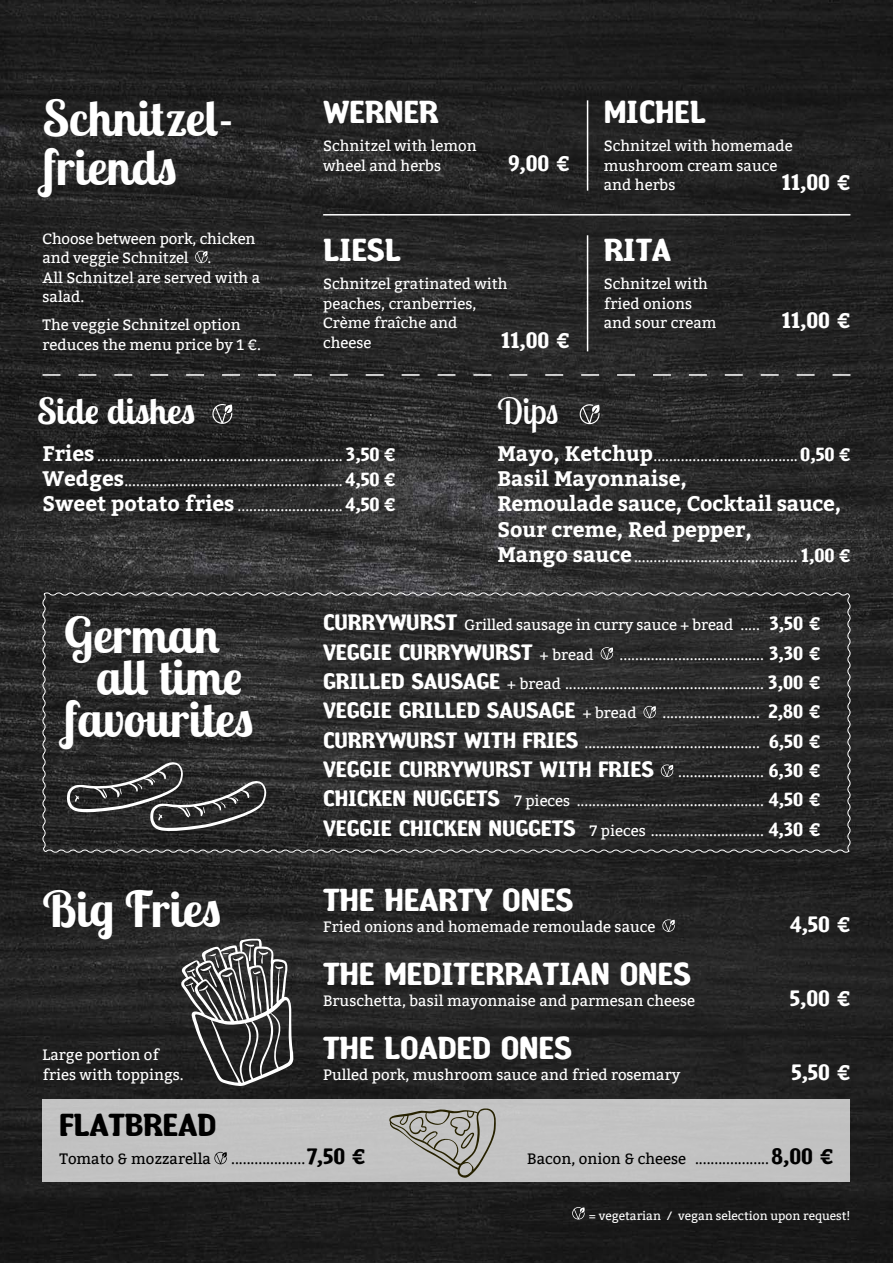
<style>
.page{position:relative;width:893px;height:1263px;background:#fff}
.page>*{position:absolute;margin:0;border:0;box-sizing:border-box;transform-origin:0 0}
.t1{font:700 49.5px/49.5px "Lobster Two";color:#fff}
.t2{font:700 36px "Lobster Two";color:#fff}
.t3{font:36px "Lobster Two";color:#fff}
.t4{font:30px "Amoebia Drop";color:#fff}
.t5{font:30px "Amoebia Drop";color:#000}
.t6{font:21px "Amoebia Drop";color:#fff}
.t7{font:700 21px/25.2px "Bitter";color:#fff}
.t8{font:700 21px "Amoebia";color:#fff}
.t9{font:15px/19.5px "Bitter";color:#fff}
.t10{font:15px "Bitter";color:#000}
.t11{font:12px "Bitter";color:#fff}
.s1{font-family:"Bitter"}
.s2{font-weight:700;font-size:21px}
.s3{font-family:"Amoebia";font-weight:700;font-size:18px}
.s4{font-weight:700;font-size:18px}
.s5{font-family:"Amoebia Drop";font-size:21px}
.s6{font-family:"Bitter";font-size:15px}
.s7{font-family:"Bitter";font-weight:700;font-size:18px}
.s8{font-family:"Amoebia";font-weight:700;font-size:21px}
</style>
<div class="page">
<img style="left:0;top:0;width:893px;height:1263px">
<svg style="left:195px;top:251px;width:13px;height:12px"></svg>
<hr style="left:587px;top:100px;width:1px;height:91px;background:#fff">
<hr style="left:323px;top:214px;width:527px;height:2px;background:#fff">
<hr style="left:587px;top:235px;width:1px;height:116px;background:#fff">
<svg style="left:43px;top:374px;width:807px;height:2px;background:#7c7c7c"></svg>
<svg style="left:572px;top:1207px;width:13px;height:12px"></svg>
<svg style="left:662px;top:919px;width:13px;height:13px"></svg>
<div style="left:43px;top:1099px;width:807px;height:83px;background:#c2c2c2"></div>
<svg style="left:214px;top:1152px;width:13px;height:12px"></svg>
<svg style="left:180px;top:938px;width:115px;height:148px;background:#545454"></svg>
<svg style="left:389px;top:1108px;width:107px;height:70px"></svg>
<svg style="left:41px;top:591px;width:810px;height:263px;background:#2d2d2d"></svg>
<svg style="left:601px;top:647px;width:12px;height:13px"></svg>
<svg style="left:643px;top:706px;width:13px;height:12px"></svg>
<svg style="left:661px;top:764px;width:13px;height:13px"></svg>
<svg style="left:212px;top:404px;width:21px;height:20px"></svg>
<svg style="left:580px;top:404px;width:20px;height:20px"></svg>
<svg style="left:66px;top:761px;width:200px;height:71px;background:#424242"></svg>
<h1 class="t1" style="left:43px;top:92px;width:193px">Schnitzel&shy;friends</h1>
<p class="t9" style="left:43px;top:229px;width:219px">Choose between pork, chicken and veggie Schnitzel .<br>All Schnitzel are served with a salad.</p>
<p class="t9" style="left:43px;top:315px;width:220px">The veggie Schnitzel option reduces the menu price by 1 €.</p>
<h2 class="t2" style="left:37px;top:388px;width:160px">Side dishes</h2>
<h3 class="t4" style="left:323px;top:96px;width:117px">WERNER</h3>
<p class="t9" style="left:323px;top:136px;width:155px">Schnitzel with lemon wheel and herbs</p>
<h3 class="t8" style="left:508px;top:152px;width:63px">9,00 <span class="s1">€</span></h3>
<h3 class="t4" style="left:323px;top:234px;width:79px">LIESL</h3>
<p class="t9" style="left:323px;top:274px;width:186px">Schnitzel gratinated with peaches, cranberries,<br>Crème fraîche and cheese</p>
<h3 class="t8" style="left:501px;top:329px;width:70px">11,00 <span class="s1">€</span></h3>
<h2 class="t3" style="left:497px;top:388px;width:63px">Dips</h2>
<h3 class="t4" style="left:604px;top:96px;width:103px">MICHEL</h3>
<p class="t9" style="left:604px;top:136px;width:190px">Schnitzel with homemade mushroom cream sauce and herbs</p>
<h3 class="t8" style="left:782px;top:171px;width:70px">11,00 <span class="s1">€</span></h3>
<h3 class="t4" style="left:604px;top:234px;width:69px">RITA</h3>
<p class="t9" style="left:604px;top:274px;width:114px">Schnitzel with fried onions and sour cream</p>
<h3 class="t8" style="left:782px;top:309px;width:70px">11,00 <span class="s1">€</span></h3>
<p class="t9" style="left:43px;top:443px;width:354px;line-height:25.2px;text-align:justify"><span class="s2">Fries</span> ............................................................... <span class="s3">3,50</span> <span class="s4">€ </span><span class="s2">Wedges</span>........................................................ <span class="s3">4,50</span> <span class="s4">€ </span><span class="s2">Sweet potato fries</span> ........................... <span class="s3">4,50</span> <span class="s4">€</span></p>
<p class="t9" style="left:497px;top:446px;width:354px"><span class="s2">Mayo, Ketchup</span>..................................... <span class="s3">0,50</span> <span class="s4">€</span></p>
<h3 class="t7" style="left:497px;top:466px;width:345px">Basil Mayonnaise,<br>Remoulade sauce, Cocktail sauce,<br>Sour creme, Red pepper,</h3>
<p class="t9" style="left:497px;top:547px;width:354px"><span class="s2">Mango sauce</span>.......................................... <span class="s3">1,00</span> <span class="s4">€</span></p>
<h1 class="t1" style="left:64px;top:610px;width:157px">German</h1>
<h1 class="t1" style="left:96px;top:652px;width:148px">all time</h1>
<h1 class="t1" style="left:64px;top:694px;width:191px">favourites</h1>
<p class="t9" style="left:323px;top:615px;width:499px"><span class="s5">CURRYWURST</span> Grilled sausage in curry sauce + bread ..... <span class="s3">3,50</span> <span class="s4">€</span></p>
<h3 class="t6" style="left:323px;top:641px;width:272px">VEGGIE CURRYWURST <span class="s6">+ bread</span></h3>
<p class="t9" style="left:323px;top:640px;width:499px;line-height:29.4px;text-align:right">..................................... <span class="s3">3,30</span> <span class="s4">€<br></span><span class="s5">GRILLED SAUSAGE</span> + bread ................................................... <span class="s3">3,00</span> <span class="s4">€</span></p>
<h3 class="t6" style="left:323px;top:699px;width:315px">VEGGIE GRILLED SAUSAGE <span class="s6">+ bread</span></h3>
<p class="t9" style="left:323px;top:698px;width:499px;line-height:29.4px;text-align:right">......................... <span class="s3">2,80</span> <span class="s4">€<br></span><span class="s5">CURRYWURST WITH FRIES</span> ............................................. <span class="s3">6,50</span> <span class="s4">€</span></p>
<h3 class="t6" style="left:323px;top:758px;width:499px">VEGGIE CURRYWURST WITH FRIES <span class="s6">......................</span> <span class="s3">6,30</span> <span class="s7">€</span></h3>
<p class="t9" style="left:323px;top:786px;width:499px;line-height:29.4px"><span class="s5">CHICKEN NUGGETS</span> 7 pieces ................................................ <span class="s3">4,50</span> <span class="s4">€<br></span><span class="s5">VEGGIE CHICKEN NUGGETS</span> 7 pieces ............................. <span class="s3">4,30</span> <span class="s4">€</span></p>
<h1 class="t1" style="left:43px;top:884px;width:180px">Big Fries</h1>
<h3 class="t4" style="left:323px;top:884px;width:252px">THE HEARTY ONES</h3>
<p class="t9" style="left:323px;top:917px;width:334px">Fried onions and homemade remoulade sauce</p>
<h3 class="t8" style="left:790px;top:913px;width:62px">4,50 <span class="s1">€</span></h3>
<h3 class="t4" style="left:323px;top:958px;width:369px">THE MEDITERRATIAN ONES</h3>
<p class="t9" style="left:323px;top:991px;width:373px">Bruschetta, basil mayonnaise and parmesan cheese</p>
<h3 class="t8" style="left:790px;top:987px;width:62px">5,00 <span class="s1">€</span></h3>
<h3 class="t4" style="left:323px;top:1032px;width:250px">THE LOADED ONES</h3>
<p class="t9" style="left:323px;top:1065px;width:359px">Pulled pork, mushroom sauce and fried rosemary</p>
<h3 class="t8" style="left:791px;top:1061px;width:61px">5,50 <span class="s1">€</span></h3>
<p class="t9" style="left:43px;top:1046px;width:143px">Large portion of fries with toppings.</p>
<h3 class="t5" style="left:60px;top:1109px;width:158px">FLATBREAD</h3>
<p class="t10" style="left:60px;top:1150px;width:153px">Tomato &amp; mozzarella</p>
<p class="t10" style="left:231px;top:1150px;width:136px">...................<span class="s8">7,50</span> <span class="s2">€</span></p>
<p class="t10" style="left:527px;top:1150px;width:308px">Bacon, onion &amp; cheese ................... <span class="s8">8,00</span> <span class="s2">€</span></p>
<p class="t11" style="left:589px;top:1208px;width:263px">= vegetarian / vegan selection upon request!</p>
</div>
